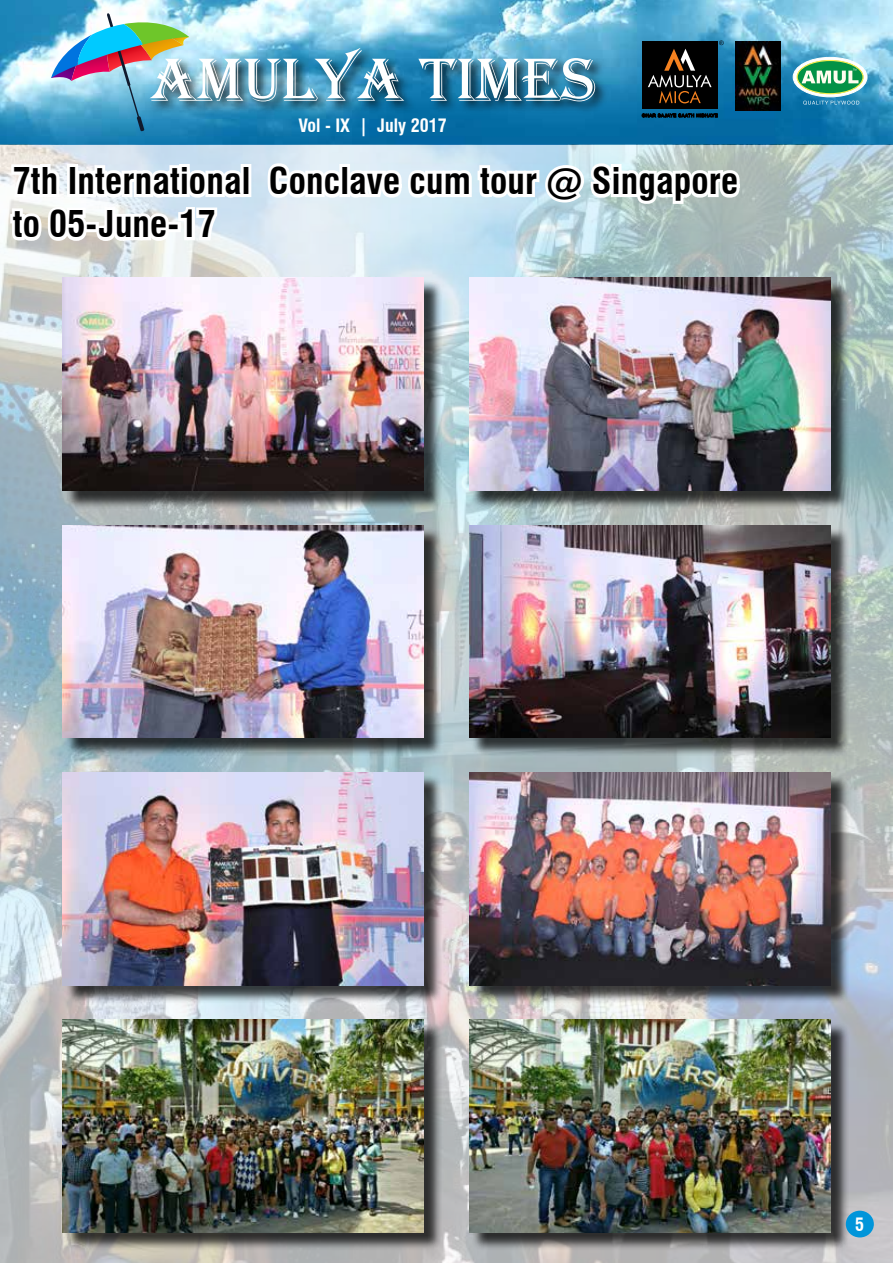
<style>
.page{position:relative;width:893px;height:1263px;background:#fff}
.page>*{position:absolute;margin:0;border:0;box-sizing:border-box;transform-origin:0 0}
.t1{font:63px "Algerian";color:#fff}
.t2{font:700 condensed 36px/43.2px "Swiss 721 BT";letter-spacing:.005em;color:#000}
.t3{font:700 condensed 18px "Swiss 721 BT";color:#fff}
</style>
<div class="page">
<img style="left:0;top:0;width:893px;height:1263px">
<hr style="left:0;top:0;width:1px;height:145px;background:#0095da">
<div style="left:149px;top:47px;width:460px;height:68px;background:#000;opacity:.75"></div>
<img style="left:736px;top:41px;width:45px;height:69px">
<svg style="left:793px;top:57px;width:74px;height:40px"></svg>
<div style="left:793px;top:57px;width:74px;height:40px;border:1px solid #fff;border-radius:50%"></div>
<svg style="left:797px;top:60px;width:66px;height:34px"></svg>
<div style="left:797px;top:60px;width:67px;height:34px;border:1px solid #f8ee4d;border-radius:50%"></div>
<svg style="left:803px;top:101px;width:56px;height:4px"></svg>
<svg style="left:802px;top:69px;width:56px;height:15px"></svg>
<div style="left:642px;top:42px;width:76px;height:67px;background:#000"></div>
<svg style="left:648px;top:49px;width:64px;height:55px"></svg>
<svg style="left:642px;top:114px;width:76px;height:3px"></svg>
<svg style="left:719px;top:41px;width:5px;height:4px"></svg>
<img style="left:51px;top:13px;width:138px;height:118px">
<svg style="left:263px;top:159px;width:481px;height:78px"></svg>
<svg style="left:7px;top:161px;width:241px;height:85px"></svg>
<div style="left:65px;top:280px;width:378px;height:229px;background:#000;opacity:.75"></div>
<img style="left:63px;top:278px;width:361px;height:213px">
<div style="left:65px;top:775px;width:378px;height:228px;background:#000;opacity:.75"></div>
<img style="left:63px;top:772px;width:361px;height:213px">
<div style="left:65px;top:527px;width:378px;height:229px;background:#000;opacity:.75"></div>
<img style="left:63px;top:525px;width:361px;height:213px">
<div style="left:65px;top:1022px;width:378px;height:229px;background:#000;opacity:.75"></div>
<img style="left:63px;top:1019px;width:361px;height:213px">
<div style="left:471px;top:280px;width:378px;height:229px;background:#000;opacity:.75"></div>
<img style="left:469px;top:278px;width:361px;height:213px">
<div style="left:471px;top:775px;width:378px;height:228px;background:#000;opacity:.75"></div>
<img style="left:469px;top:772px;width:361px;height:213px">
<div style="left:471px;top:527px;width:378px;height:229px;background:#000;opacity:.75"></div>
<img style="left:469px;top:525px;width:361px;height:213px">
<div style="left:471px;top:1022px;width:378px;height:229px;background:#000;opacity:.75"></div>
<img style="left:469px;top:1019px;width:361px;height:213px">
<div style="left:846px;top:1211px;width:28px;height:26px;background:#0095da;border-radius:50%"></div>
<h1 class="t1" style="left:149px;top:45px;width:448px">AMULYA TIMES</h1>
<p class="t3" style="left:299px;top:114px;width:150px">Vol - IX | July 2017</p>
<p class="t2" style="left:13px;top:159px;width:727px">7th International Conclave cum tour @ Singapore to 05-June-17</p>
<p class="t3" style="left:855px;top:1213px;width:10px">5</p>
</div>
